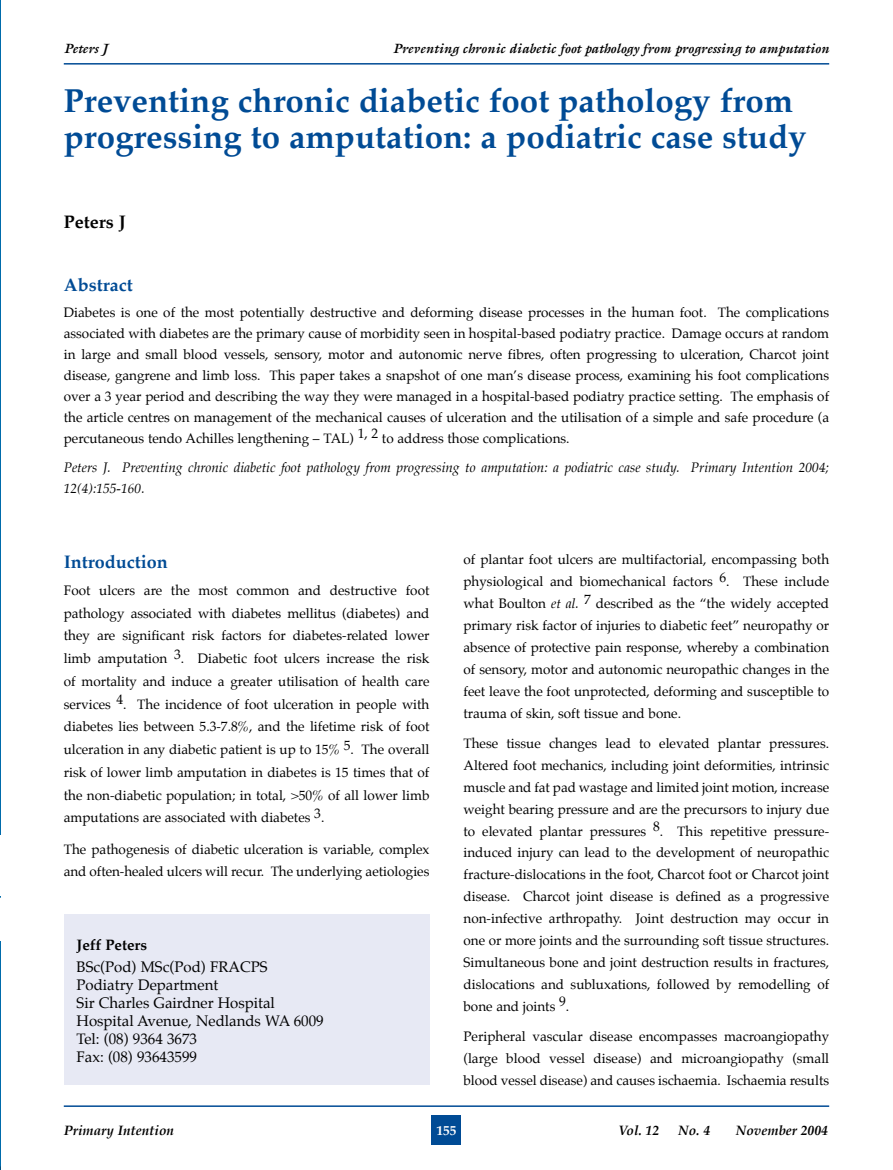
<style>
.page{position:relative;width:893px;height:1170px;background:#fff}
.page>*{position:absolute;margin:0;border:0;box-sizing:border-box;transform-origin:0 0}
.t1{font:700 33px/36px "Palatino";color:#004b95}
.t2{font:700 18px "Palatino";color:#004b95}
.t3{font:700 18px "Palatino";color:#000}
.t4{font:15px/18px "Palatino";color:#000}
.t5{font:700 15px "Palatino";color:#000}
.t6{font:13.5px/21.9px "Palatino";color:#000;text-align:justify}
.t7{font:italic 13.5px/21px "Palatino";color:#000}
.t8{font:italic 700 13.5px "Galliard";color:#000}
.t9{font:italic 700 13.5px "Palatino";color:#000}
.t10{font:700 13.5px "Palatino";color:#fff}
.s1{font-style:italic}
</style>
<div class="page">
<div style="left:432px;top:1114px;width:29px;height:30px;background:#004b95"></div>
<hr style="left:64px;top:63px;width:765px;height:2px;background:#004b95">
<hr style="left:64px;top:1105px;width:765px;height:1px;background:#004b95">
<div style="left:64px;top:914px;width:365px;height:170px;background:#e7e9f4"></div>
<hr style="left:0;top:941px;width:1px;height:228px;background:#006bab">
<hr style="left:0;top:0;width:1px;height:834px;background:#006bab">
<p class="t8" style="left:64px;top:40px;width:46px">Peters J</p>
<p class="t8" style="left:393px;top:40px;width:438px">Preventing chronic diabetic foot pathology from progressing to amputation</p>
<h1 class="t1" style="left:64px;top:86px;width:744px">Preventing chronic diabetic foot pathology from progressing to amputation: a podiatric case study</h1>
<h2 class="t3" style="left:64px;top:210px;width:63px">Peters J</h2>
<h2 class="t2" style="left:64px;top:274px;width:70px">Abstract</h2>
<p class="t6" style="left:64px;top:302px;width:767px;line-height:21px">Diabetes is one of the most potentially destructive and deforming disease processes in the human foot. The complications associated with diabetes are the primary cause of morbidity seen in hospital-based podiatry practice. Damage occurs at random in large and small blood vessels, sensory, motor and autonomic nerve fibres, often progressing to ulceration, Charcot joint disease, gangrene and limb loss. This paper takes a snapshot of one man’s disease process, examining his foot complications over a 3 year period and describing the way they were managed in a hospital-based podiatry practice setting. The emphasis of the article centres on management of the mechanical causes of ulceration and the utilisation of a simple and safe procedure (a percutaneous tendo Achilles lengthening – TAL) 1, 2 to address those complications.</p>
<p class="t7" style="left:64px;top:458px;width:767px">Peters J. Preventing chronic diabetic foot pathology from progressing to amputation: a podiatric case study. Primary Intention 2004;<br>12(4):155-160.</p>
<h2 class="t2" style="left:64px;top:550px;width:105px">Introduction</h2>
<p class="t6" style="left:64px;top:580px;width:367px;line-height:22.8px">Foot ulcers are the most common and destructive foot pathology associated with diabetes mellitus (diabetes) and they are significant risk factors for diabetes-related lower limb amputation 3. Diabetic foot ulcers increase the risk of mortality and induce a greater utilisation of health care services 4. The incidence of foot ulceration in people with diabetes lies between 5.3-7.8%, and the lifetime risk of foot ulceration in any diabetic patient is up to 15% 5. The overall risk of lower limb amputation in diabetes is 15 times that of the non-diabetic population; in total, &gt;50% of all lower limb amputations are associated with diabetes 3.</p>
<p class="t6" style="left:64px;top:838px;width:367px;line-height:22.8px">The pathogenesis of diabetic ulceration is variable, complex and often-healed ulcers will recur. The underlying aetiologies</p>
<p class="t5" style="left:77px;top:935px;width:72px">Jeff Peters</p>
<p class="t4" style="left:77px;top:959px;width:249px">BSc(Pod) MSc(Pod) FRACPS<br>Podiatry Department<br>Sir Charles Gairdner Hospital<br>Hospital Avenue, Nedlands WA 6009<br>Tel: (08) 9364 3673<br>Fax: (08) 93643599</p>
<p class="t6" style="left:463px;top:549px;width:367px">of plantar foot ulcers are multifactorial, encompassing both physiological and biomechanical factors 6. These include what Boulton <span class="s1">et al.</span> 7 described as the “the widely accepted primary risk factor of injuries to diabetic feet” neuropathy or absence of protective pain response, whereby a combination of sensory, motor and autonomic neuropathic changes in the feet leave the foot unprotected, deforming and susceptible to trauma of skin, soft tissue and bone.</p>
<p class="t6" style="left:463px;top:733px;width:367px">These tissue changes lead to elevated plantar pressures.<br>Altered foot mechanics, including joint deformities, intrinsic muscle and fat pad wastage and limited joint motion, increase weight bearing pressure and are the precursors to injury due to elevated plantar pressures 8. This repetitive pressure&shy;induced injury can lead to the development of neuropathic fracture-dislocations in the foot, Charcot foot or Charcot joint disease. Charcot joint disease is defined as a progressive non-infective arthropathy. Joint destruction may occur in one or more joints and the surrounding soft tissue structures.<br>Simultaneous bone and joint destruction results in fractures, dislocations and subluxations, followed by remodelling of bone and joints 9.</p>
<p class="t6" style="left:463px;top:1026px;width:367px">Peripheral vascular disease encompasses macroangiopathy (large blood vessel disease) and microangiopathy (small blood vessel disease) and causes ischaemia. Ischaemia results</p>
<p class="t9" style="left:64px;top:1122px;width:112px">Primary Intention</p>
<p class="t10" style="left:436px;top:1122px;width:22px">155</p>
<p class="t9" style="left:618px;top:1122px;width:42px">Vol. 12</p>
<p class="t9" style="left:678px;top:1122px;width:33px">No. 4</p>
<p class="t9" style="left:736px;top:1122px;width:93px">November 2004</p>
</div>
